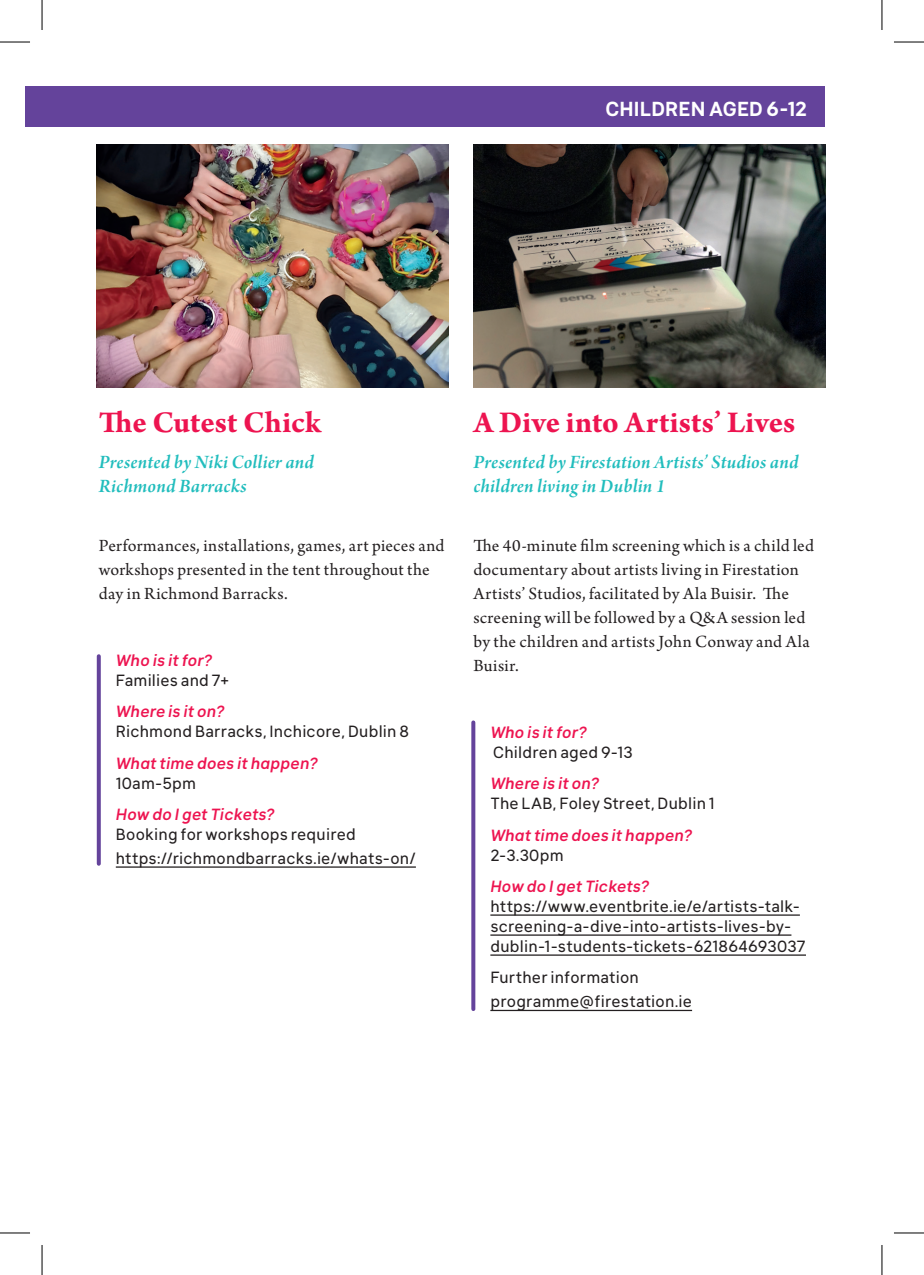
<style>
.page{position:relative;width:924px;height:1275px;background:#fff}
.page>*{position:absolute;margin:0;border:0;box-sizing:border-box;transform-origin:0 0}
.t1{font:700 32px "Arno Pro";letter-spacing:.005em;color:#ed1450}
.t2{font:20px/24px "Arno Pro Smbd Italic Subhead";letter-spacing:.015em;color:#21bdbd}
.t3{font:700 20px "Klima";letter-spacing:.005em;color:#fff}
.t4{font:18px/24px "Arno Pro";letter-spacing:.02em;color:#231f20}
.t5{font:16px/24px "Klima";letter-spacing:.015em;color:#231f20}
.t6{font:italic 500 16px "Klima";letter-spacing:.015em;color:#ed1450}
</style>
<div class="page">
<hr style="left:116px;top:866px;width:299px;height:1px;background:#231f20">
<hr style="left:490px;top:914px;width:309px;height:1px;background:#231f20">
<hr style="left:490px;top:934px;width:301px;height:1px;background:#231f20">
<hr style="left:490px;top:954px;width:315px;height:1px;background:#231f20">
<hr style="left:490px;top:1009px;width:201px;height:2px;background:#231f20">
<img style="left:473px;top:144px;width:351px;height:244px">
<svg style="left:471px;top:722px;width:4px;height:287px"></svg>
<img style="left:97px;top:144px;width:351px;height:244px">
<svg style="left:97px;top:656px;width:4px;height:207px"></svg>
<div style="left:25px;top:86px;width:798px;height:41px;background:#64439b"></div>
<hr style="left:0;top:42px;width:30px;height:1px;background:#000">
<hr style="left:893px;top:42px;width:30px;height:1px;background:#000">
<hr style="left:0;top:1232px;width:30px;height:1px;background:#000">
<hr style="left:893px;top:1232px;width:30px;height:1px;background:#000">
<hr style="left:42px;top:0;width:1px;height:30px;background:#000">
<hr style="left:42px;top:1245px;width:1px;height:30px;background:#000">
<hr style="left:881px;top:0;width:1px;height:30px;background:#000">
<hr style="left:881px;top:1245px;width:1px;height:30px;background:#000">
<p class="t3" style="left:605px;top:91px;width:203px">CHILDREN AGED 6-12</p>
<h1 class="t1" style="left:99px;top:404px;width:224px">The Cutest Chick</h1>
<p class="t2" style="left:99px;top:451px;width:217px">Presented by Niki Collier and<br>Richmond Barracks</p>
<p class="t4" style="left:99px;top:534px;width:347px">Performances, installations, games, art pieces and workshops presented in the tent throughout the day in Richmond Barracks.</p>
<p class="t6" style="left:116px;top:647px;width:98px">Who is it for?</p>
<p class="t5" style="left:116px;top:666px;width:115px">Families and 7+</p>
<p class="t6" style="left:116px;top:698px;width:110px">Where is it on?</p>
<p class="t5" style="left:116px;top:718px;width:294px">Richmond Barracks, Inchicore, Dublin 8</p>
<p class="t6" style="left:116px;top:750px;width:203px">What time does it happen?</p>
<p class="t5" style="left:116px;top:769px;width:82px">10am-5pm</p>
<p class="t6" style="left:116px;top:801px;width:160px">How do I get Tickets?</p>
<p class="t5" style="left:116px;top:820px;width:301px">Booking for workshops required https://richmondbarracks.ie/whats-on/</p>
<h1 class="t1" style="left:473px;top:404px;width:323px">A Dive into Artists’ Lives</h1>
<p class="t2" style="left:473px;top:451px;width:326px">Presented by Firestation Artists’ Studios and children living in Dublin 1</p>
<p class="t4" style="left:473px;top:534px;width:342px">The 40-minute film screening which is a child led documentary about artists living in Firestation Artists’ Studios, facilitated by Ala Buisir. The screening will be followed by a Q&amp;A session led by the children and artists John Conway and Ala Buisir.</p>
<p class="t6" style="left:490px;top:719px;width:98px">Who is it for?</p>
<p class="t5" style="left:493px;top:738px;width:141px">Children aged 9-13</p>
<p class="t6" style="left:490px;top:770px;width:110px">Where is it on?</p>
<p class="t5" style="left:490px;top:790px;width:226px">The LAB, Foley Street, Dublin 1</p>
<p class="t6" style="left:490px;top:822px;width:203px">What time does it happen?</p>
<p class="t5" style="left:490px;top:841px;width:75px">2-3.30pm</p>
<p class="t6" style="left:490px;top:873px;width:160px">How do I get Tickets?</p>
<p class="t5" style="left:490px;top:894px;width:317px;line-height:20px">https://www.eventbrite.ie/e/artists-talk&shy;screening-a-dive-into-artists-lives-by&shy;dublin-1-students-tickets-621864693037</p>
<p class="t5" style="left:490px;top:964px;width:203px">Further information programme@firestation.ie</p>
</div>
